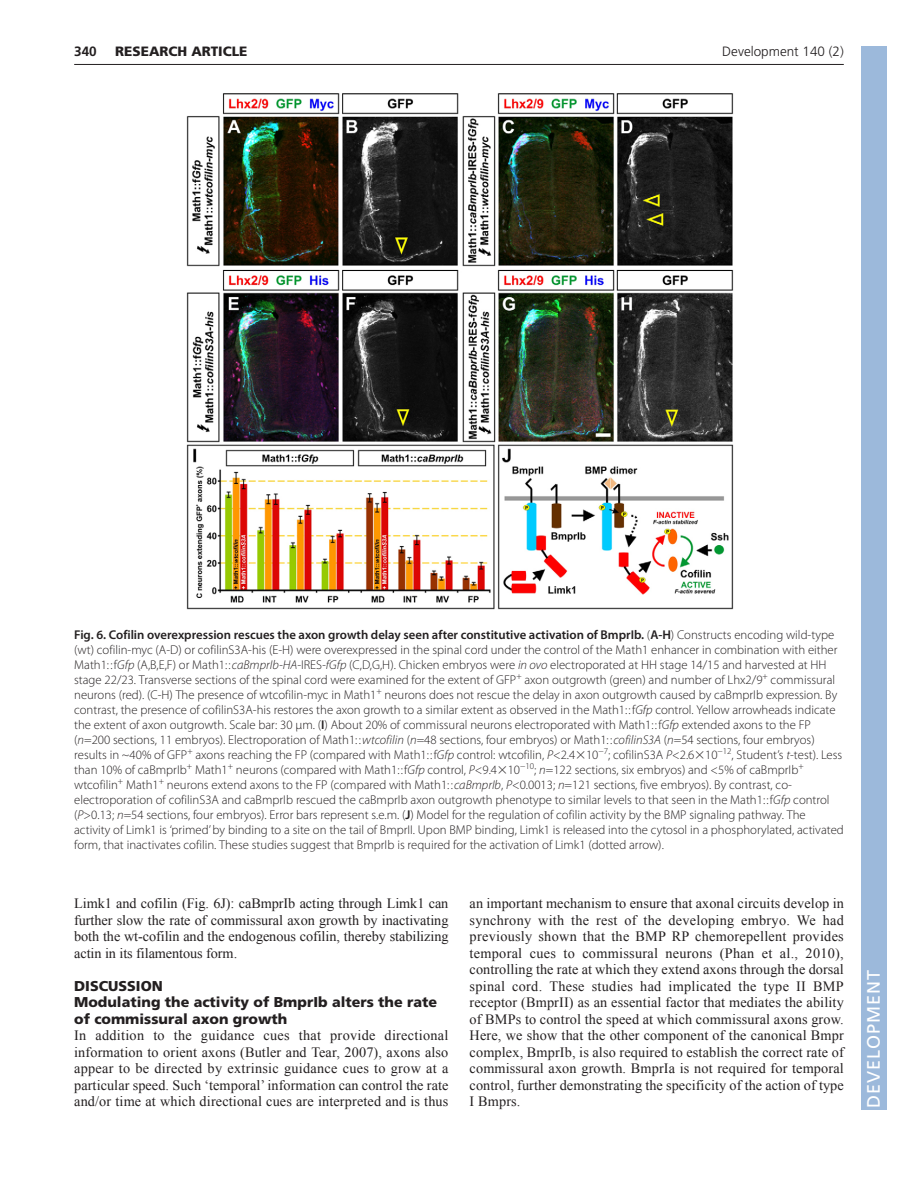
<style>
.page{position:relative;width:918px;height:1188px;background:#fff}
.page>*{position:absolute;margin:0;border:0;box-sizing:border-box;transform-origin:0 0}
.t1{font:18px "Frutiger LT Std";letter-spacing:.055em;color:#fff}
.t2{font:14.25px/16.5px "Times New Roman";letter-spacing:.005em;color:#231f20;text-align:justify}
.t3{font:900 14.25px/16.5px "Frutiger LT Std";color:#231f20}
.t4{font:300 13.5px "Frutiger";color:#231f20}
.t5{font:900 13.5px "Frutiger LT Std";color:#231f20}
.t6{font:700 13.5px "Frutiger LT Std";color:#231f20}
.t7{font:300 12.75px/15px "Myriad Pro";color:#231f20}
.s1{font-weight:600}
.s2{font-style:italic}
.s3{font-family:"Mathematical Pi One";font-weight:400}
</style>
<div class="page">
<hr style="left:74px;top:64px;width:770px;height:1px;background:#231f20">
<img style="left:186px;top:93px;width:548px;height:517px">
<div style="left:861px;top:46px;width:25px;height:1064px;background:#9cb9db"></div>
<p class="t6" style="left:74px;top:46px;width:24px">340</p>
<p class="t5" style="left:115px;top:46px;width:134px">RESEARCH ARTICLE</p>
<p class="t4" style="left:722px;top:46px;width:123px">Development 140 (2)</p>
<p class="t7" style="left:74px;top:628px;width:771px"><span class="s1">Fig. 6. Cofilin overexpression rescues the axon growth delay seen after constitutive activation of BmprIb.</span> (<span class="s1">A-H</span>) Constructs encoding wild-type (wt) cofilin-myc (A-D) or cofilinS3A-his (E-H) were overexpressed in the spinal cord under the control of the Math1 enhancer in combination with either Math1::f<span class="s2">Gfp</span> (A,B,E,F) or Math1::<span class="s2">caBmprIb-HA</span>-IRES<span class="s2">-fGfp</span> (C,D,G,H). Chicken embryos were <span class="s2">in ovo</span> electroporated at HH stage 14/15 and harvested at HH stage 22/23. Transverse sections of the spinal cord were examined for the extent of GFP<sup>+</sup> axon outgrowth (green) and number of Lhx2/9<sup>+</sup> commissural neurons (red). (C-H) The presence of wtcofilin-myc in Math1<sup>+</sup> neurons does not rescue the delay in axon outgrowth caused by caBmprIb expression. By contrast, the presence of cofilinS3A-his restores the axon growth to a similar extent as observed in the Math1::f<span class="s2">Gfp</span> control. Yellow arrowheads indicate the extent of axon outgrowth. Scale bar: 30 μm. (<span class="s1">I</span>) About 20% of commissural neurons electroporated with Math1::f<span class="s2">Gfp</span> extended axons to the FP (<span class="s2">n</span>=200 sections, 11 embryos). Electroporation of Math1::<span class="s2">wtcofilin</span> (<span class="s2">n</span>=48 sections, four embryos) or Math1::<span class="s2">cofilinS3A</span> (<span class="s2">n</span>=54 sections, four embryos) results in ~40% of GFP<sup>+</sup> axons reaching the FP (compared with Math1::f<span class="s2">Gfp</span> control: wtcofilin, <span class="s2">P</span>&lt;2.4<span class="s3">-</span>10<sup>−7</sup>; cofilinS3A <span class="s2">P</span>&lt;2.6<span class="s3">-</span>10<sup>−12</sup>, Student’s <span class="s2">t</span>-test). Less than 10% of caBmprIb<sup>+</sup> Math1<sup>+</sup> neurons (compared with Math1::f<span class="s2">Gfp</span> control, <span class="s2">P</span>&lt;9.4<span class="s3">-</span>10<sup>−10</sup>; <span class="s2">n</span>=122 sections, six embryos) and &lt;5% of caBmprIb<sup>+ </sup>wtcofilin<sup>+</sup> Math1<sup>+</sup> neurons extend axons to the FP (compared with Math1::<span class="s2">caBmprIb</span>, <span class="s2">P</span>&lt;0.0013; <span class="s2">n</span>=121 sections, five embryos). By contrast, co&shy;electroporation of cofilinS3A and caBmprIb rescued the caBmprIb axon outgrowth phenotype to similar levels to that seen in the Math1::f<span class="s2">Gfp</span> control (<span class="s2">P</span>&gt;0.13; <span class="s2">n</span>=54 sections, four embryos). Error bars represent s.e.m. (<span class="s1">J</span>) Model for the regulation of cofilin activity by the BMP signaling pathway. The activity of Limk1 is ‘primed’ by binding to a site on the tail of BmprII. Upon BMP binding, Limk1 is released into the cytosol in a phosphorylated, activated form, that inactivates cofilin. These studies suggest that BmprIb is required for the activation of Limk1 (dotted arrow).</p>
<p class="t2" style="left:74px;top:895px;width:376px">Limk1 and cofilin (Fig. 6J): caBmprIb acting through Limk1 can further slow the rate of commissural axon growth by inactivating both the wt-cofilin and the endogenous cofilin, thereby stabilizing actin in its filamentous form.</p>
<p class="t3" style="left:74px;top:979px;width:365px">DISCUSSION<br>Modulating the activity of BmprIb alters the rate of commissural axon growth</p>
<p class="t2" style="left:74px;top:1027px;width:376px">In addition to the guidance cues that provide directional information to orient axons (Butler and Tear, 2007), axons also appear to be directed by extrinsic guidance cues to grow at a particular speed. Such ‘temporal’ information can control the rate and/or time at which directional cues are interpreted and is thus</p>
<p class="t2" style="left:470px;top:895px;width:376px">an important mechanism to ensure that axonal circuits develop in synchrony with the rest of the developing embryo. We had previously shown that the BMP RP chemorepellent provides temporal cues to commissural neurons (Phan et al., 2010), controlling the rate at which they extend axons through the dorsal spinal cord. These studies had implicated the type II BMP receptor (BmprII) as an essential factor that mediates the ability of BMPs to control the speed at which commissural axons grow.<br>Here, we show that the other component of the canonical Bmpr complex, BmprIb, is also required to establish the correct rate of commissural axon growth. BmprIa is not required for temporal control, further demonstrating the specificity of the action of type I Bmprs.</p>
<h1 class="t1" style="left:863px;top:1108px;width:140px;rotate:-90deg">DEVELOPMENT</h1>
</div>
